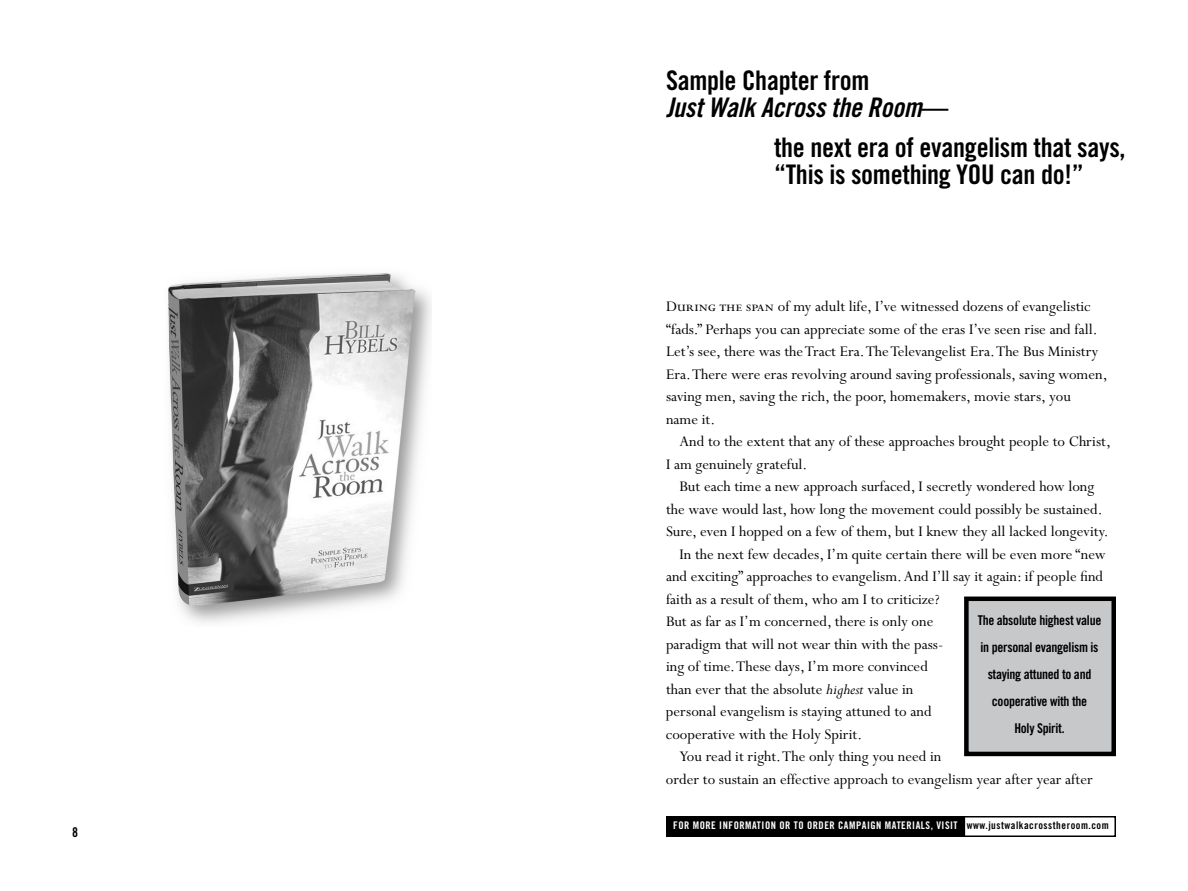
<style>
.page{position:relative;width:1188px;height:891px;background:#fff}
.page>*{position:absolute;margin:0;border:0;box-sizing:border-box;transform-origin:0 0}
.t1{font:27px/27px "Trade Gothic Bold Cond Twenty";letter-spacing:-.01em;color:#000}
.t2{font:27px "Trade Gothic Bold Cond Twenty Obl";letter-spacing:-.01em;color:#000}
.t3{font:16.5px/22.5px "Perpetua";color:#000}
.t4{font:13.5px/27px "Trade Gothic Bold Cond Twenty";letter-spacing:-.02em;color:#000;text-align:center}
.t5{font:10.5px "Trade Gothic Bold Cond Twenty";letter-spacing:.05em;color:#fff}
.s1{font-family:"Trade Gothic Bold Cond Twenty"}
.s2{font-family:"Perpetua SC"}
.s3{font-style:italic}
.s4{color:#000}
</style>
<div class="page">
<div style="left:666px;top:816px;width:450px;height:21px;border:2px solid #000"></div>
<div style="left:667px;top:817px;width:297px;height:19px;background:#000"></div>
<div style="left:666px;top:816px;width:299px;height:21px;border:2px solid #000"></div>
<div style="left:966px;top:599px;width:148px;height:155px;background:#c6c8ca"></div>
<div style="left:964px;top:597px;width:152px;height:159px;border:4px solid #000"></div>
<img style="left:168px;top:273px;width:263px;height:350px">
<p class="t4" style="left:72px;top:819px;width:7px">8</p>
<h1 class="t1" style="left:666px;top:66px;width:205px">Sample Chapter from</h1>
<h1 class="t2" style="left:666px;top:91px;width:284px">Just Walk Across the Room<span class="s1">—</span></h1>
<h1 class="t1" style="left:774px;top:134px;width:353px">the next era of evangelism that says, “This is something YOU can do!”</h1>
<p class="t3" style="left:666px;top:296px;width:443px"><span class="s2">During the span</span> of my adult life, I’ve witnessed dozens of evangelistic “fads.” Perhaps you can appreciate some of the eras I’ve seen rise and fall.<br>Let’s see, there was the Tract Era. The Televangelist Era. The Bus Ministry Era. There were eras revolving around saving professionals, saving women, saving men, saving the rich, the poor, homemakers, movie stars, you<br>name it.</p>
<p class="t3" style="left:666px;top:431px;width:446px;text-indent:14px">And to the extent that any of these approaches brought people to Christ,<br>I am genuinely grateful.</p>
<p class="t3" style="left:680px;top:476px;width:416px">But each time a new approach surfaced, I secretly wondered how long</p>
<p class="t3" style="left:666px;top:498px;width:438px">the wave would last, how long the movement could possibly be sustained.</p>
<p class="t3" style="left:666px;top:521px;width:444px">Sure, even I hopped on a few of them, but I knew they all lacked longevity.</p>
<p class="t3" style="left:680px;top:543px;width:428px">In the next few decades, I’m quite certain there will be even more “new</p>
<p class="t3" style="left:666px;top:566px;width:439px">and exciting” approaches to evangelism. And I’ll say it again: if people find</p>
<p class="t3" style="left:666px;top:588px;width:275px">faith as a result of them, who am I to criticize?</p>
<p class="t3" style="left:666px;top:611px;width:269px">But as far as I’m concerned, there is only one</p>
<p class="t3" style="left:666px;top:633px;width:279px">paradigm that will not wear thin with the pass-</p>
<p class="t3" style="left:666px;top:656px;width:263px">ing of time. These days, I’m more convinced</p>
<p class="t3" style="left:666px;top:678px;width:249px">than ever that the absolute <span class="s3">highest</span> value in</p>
<p class="t3" style="left:666px;top:701px;width:267px">personal evangelism is staying attuned to and</p>
<p class="t3" style="left:666px;top:723px;width:198px">cooperative with the Holy Spirit.</p>
<p class="t3" style="left:679px;top:746px;width:263px">You read it right. The only thing you need in</p>
<p class="t3" style="left:666px;top:768px;width:428px">order to sustain an effective approach to evangelism year after year after</p>
<p class="t4" style="left:978px;top:606px;width:125px">The absolute highest value in personal evangelism is staying attuned to and cooperative with the<br>Holy Spirit.</p>
<p class="t5" style="left:673px;top:819px;width:437px">FOR MORE INFORMATION OR TO ORDER CAMPAIGN MATERIALS, VISIT <span class="s4">www.justwalkacrosstheroom.com</span></p>
</div>
